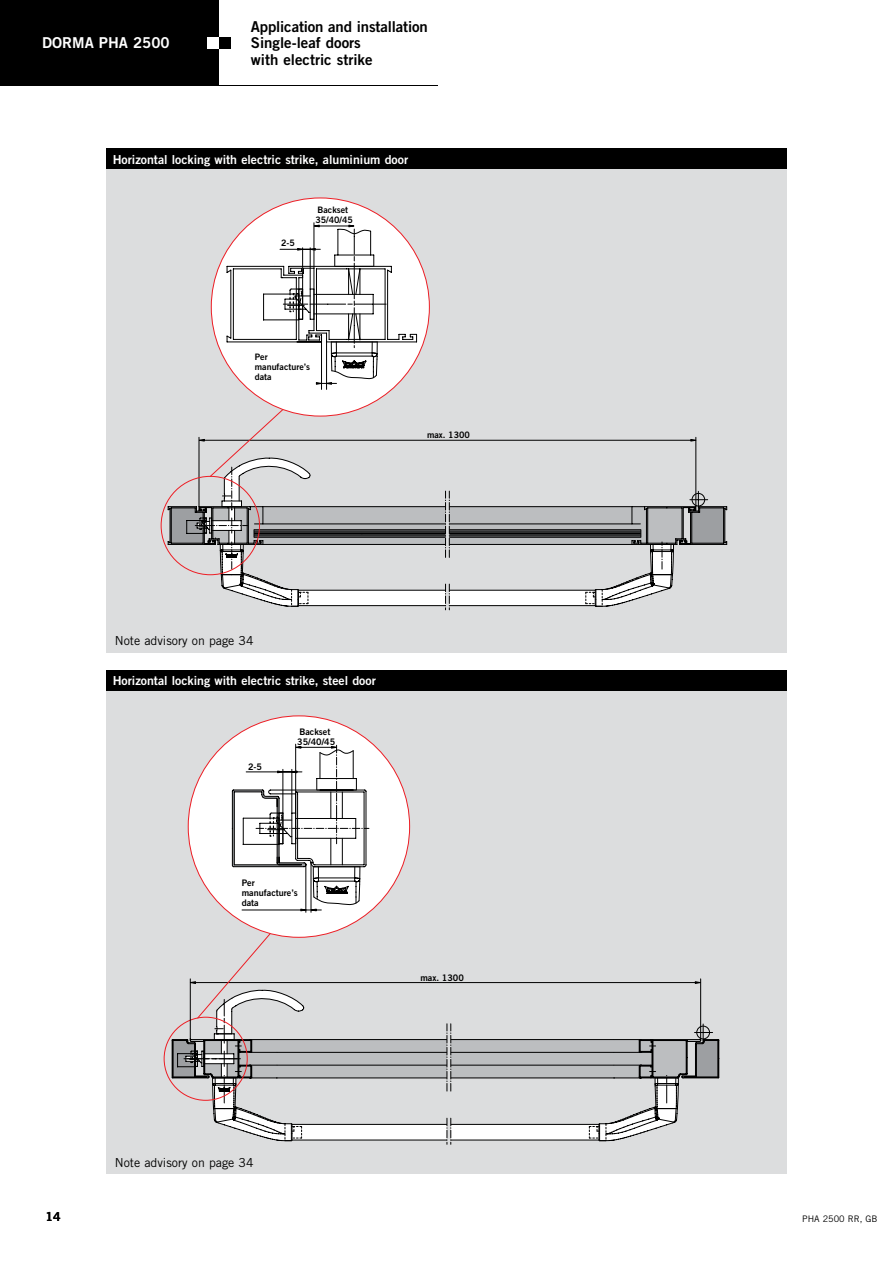
<style>
.page{position:relative;width:893px;height:1263px;background:#fff}
.page>*{position:absolute;margin:0;border:0;box-sizing:border-box;transform-origin:0 0}
.t1{font:15px/16.5px "Trade Gothic Bold Two";color:#000}
.t2{font:15px "Trade Gothic Bold Two";color:#fff}
.t3{font:12.3px "Trade Gothic Bold Two";color:#fff}
.t4{font:12.3px "Trade Gothic";color:#000}
.t5{font:12.3px "Trade Gothic Bold Two";color:#000}
.t6{font:9px/10.2px "Trade Gothic Bold Two";color:#000}
.t7{font:9px "Trade Gothic";color:#000}
.t8{font:8.85px/10.1px "Trade Gothic Bold Two";color:#000}
</style>
<div class="page">
<div style="left:106px;top:149px;width:681px;height:504px;background:#dcddde"></div>
<div style="left:211px;top:198px;width:218px;height:218px;background:#fff;border-radius:50%"></div>
<svg style="left:226px;top:222px;width:191px;height:168px"></svg>
<hr style="left:302px;top:289px;width:1px;height:30px;background:#000">
<svg style="left:167px;top:408px;width:560px;height:202px"></svg>
<hr style="left:302px;top:248px;width:1px;height:41px;background:#000">
<hr style="left:310px;top:248px;width:1px;height:41px;background:#000">
<div style="left:106px;top:670px;width:681px;height:504px;background:#dcddde"></div>
<div style="left:188px;top:716px;width:222px;height:221px;background:#fff;border-radius:50%"></div>
<hr style="left:306px;top:865px;width:1px;height:47px;background:#000">
<hr style="left:311px;top:863px;width:1px;height:49px;background:#000">
<svg style="left:232px;top:744px;width:137px;height:167px"></svg>
<hr style="left:283px;top:769px;width:1px;height:44px;background:#000">
<hr style="left:292px;top:769px;width:1px;height:44px;background:#000">
<svg style="left:171px;top:932px;width:549px;height:212px"></svg>
<div style="left:0;top:0;width:219px;height:85px;background:#000"></div>
<div style="left:219px;top:37px;width:12px;height:11px;background:#000"></div>
<div style="left:106px;top:149px;width:681px;height:20px;background:#000"></div>
<div style="left:106px;top:670px;width:681px;height:20px;background:#000"></div>
<div style="left:207px;top:37px;width:12px;height:11px;background:#fff"></div>
<p class="t2" style="left:42px;top:34px;width:129px">DORMA PHA 2500</p>
<p class="t1" style="left:251px;top:18px;width:178px">Application and installation<br>Single-leaf doors<br>with electric strike</p>
<p class="t3" style="left:113px;top:152px;width:297px">Horizontal locking with electric strike, aluminium door</p>
<p class="t8" style="left:281px;top:238px;width:15px">2-5</p>
<p class="t8" style="left:315px;top:204px;width:39px">Backset<br>35/40/45</p>
<p class="t8" style="left:255px;top:352px;width:57px">Per manufacture’s data</p>
<p class="t8" style="left:427px;top:430px;width:44px">max. 1300</p>
<p class="t4" style="left:115px;top:633px;width:140px">Note advisory on page 34</p>
<p class="t3" style="left:113px;top:673px;width:265px">Horizontal locking with electric strike, steel door</p>
<p class="t6" style="left:248px;top:761px;width:16px">2-5</p>
<p class="t6" style="left:297px;top:726px;width:40px">Backset<br>35/40/45</p>
<p class="t6" style="left:242px;top:877px;width:58px">Per manufacture’s data</p>
<p class="t6" style="left:420px;top:972px;width:45px">max. 1300</p>
<p class="t5" style="left:46px;top:1209px;width:17px">14</p>
<p class="t4" style="left:115px;top:1155px;width:140px">Note advisory on page 34</p>
<p class="t7" style="left:802px;top:1213px;width:77px">PHA 2500 RR, GB</p>
</div>
